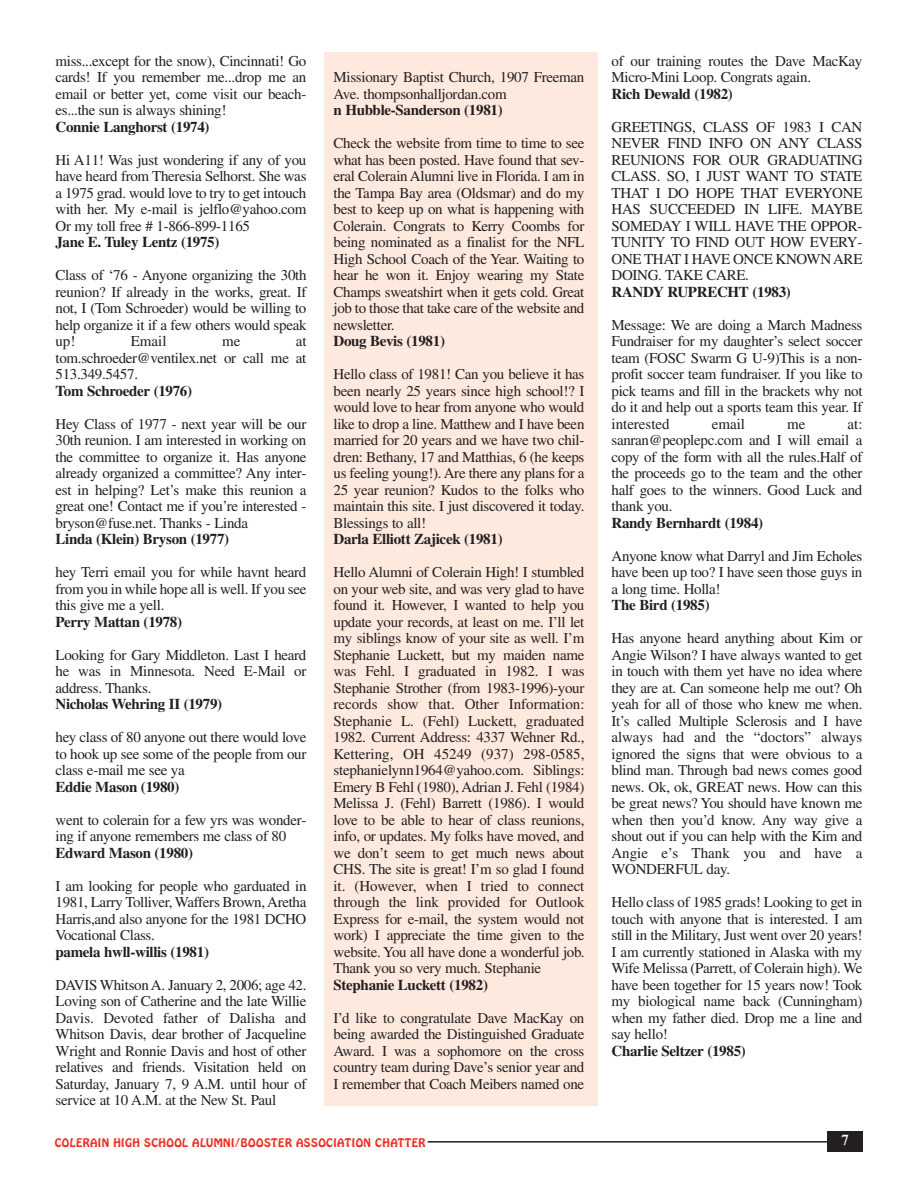
<style>
.page{position:relative;width:918px;height:1188px;background:#fff}
.page>*{position:absolute;margin:0;border:0;box-sizing:border-box;transform-origin:0 0}
.t1{font:15px/16.5px "Times";letter-spacing:-.02em;color:#231f20;text-align:justify}
.t2{font:700 15px "Times";letter-spacing:-.02em;color:#231f20}
.t3{font:600 15px "Times";color:#fff}
.t4{font:10.5px "Hobo";letter-spacing:.04em;color:#ee2e22}
</style>
<div class="page">
<div style="left:324px;top:52px;width:274px;height:1054px;background:#fde9de"></div>
<div style="left:827px;top:1131px;width:36px;height:20px;background:#231f20"></div>
<hr style="left:428px;top:1141px;width:401px;height:2px;background:#231f20">
<p class="t1" style="left:56px;top:54px;width:253px">miss...except for the snow), Cincinnati! Go cards! If you remember me...drop me an email or better yet, come visit our beach&shy;es...the sun is always shining!</p>
<p class="t2" style="left:56px;top:121px;width:156px">Connie Langhorst (1974)</p>
<p class="t1" style="left:56px;top:153px;width:253px">Hi A11! Was just wondering if any of you have heard from Theresia Selhorst. She was a 1975 grad. would love to try to get intouch with her. My e-mail is jelflo@yahoo.com Or my toll free # 1-866-899-1165</p>
<p class="t2" style="left:56px;top:237px;width:165px">Jane E. Tuley Lentz (1975)</p>
<p class="t1" style="left:56px;top:269px;width:253px">Class of ‘76 - Anyone organizing the 30th reunion? If already in the works, great. If not, I (Tom Schroeder) would be willing to help organize it if a few others would speak up!</p>
<p class="t1" style="left:131px;top:335px;width:37px">Email</p>
<p class="t1" style="left:222px;top:335px;width:20px">me</p>
<p class="t1" style="left:56px;top:335px;width:253px;text-indent:240px">at tom.schroeder@ventilex.net or call me at 513.349.5457.</p>
<p class="t2" style="left:56px;top:385px;width:138px">Tom Schroeder (1976)</p>
<p class="t1" style="left:56px;top:417px;width:253px">Hey Class of 1977 - next year will be our 30th reunion. I am interested in working on the committee to organize it. Has anyone already organized a committee? Any inter&shy;est in helping? Let’s make this reunion a great one! Contact me if you’re interested - bryson@fuse.net. Thanks - Linda</p>
<p class="t2" style="left:56px;top:534px;width:175px">Linda (Klein) Bryson (1977)</p>
<p class="t1" style="left:56px;top:566px;width:253px">hey Terri email you for while havnt heard from you in while hope all is well. If you see this give me a yell.</p>
<p class="t2" style="left:56px;top:616px;width:128px">Perry Mattan (1978)</p>
<p class="t1" style="left:56px;top:648px;width:252px">Looking for Gary Middleton. Last I heard he was in Minnesota. Need E-Mail or address. Thanks.</p>
<p class="t2" style="left:56px;top:699px;width:168px">Nicholas Wehring II (1979)</p>
<p class="t1" style="left:56px;top:731px;width:252px">hey class of 80 anyone out there would love to hook up see some of the people from our class e-mail me see ya</p>
<p class="t2" style="left:56px;top:781px;width:125px">Eddie Mason (1980)</p>
<p class="t1" style="left:56px;top:813px;width:252px">went to colerain for a few yrs was wonder&shy;ing if anyone remembers me class of 80</p>
<p class="t2" style="left:56px;top:847px;width:139px">Edward Mason (1980)</p>
<p class="t1" style="left:56px;top:879px;width:253px">I am looking for people who garduated in 1981, Larry Tolliver, Waffers Brown, Aretha Harris,and also anyone for the 1981 DCHO Vocational Class.</p>
<p class="t2" style="left:56px;top:946px;width:155px">pamela hwll-willis (1981)</p>
<p class="t1" style="left:56px;top:978px;width:252px">DAVIS Whitson A. January 2, 2006; age 42.<br>Loving son of Catherine and the late Willie Davis. Devoted father of Dalisha and Whitson Davis, dear brother of Jacqueline Wright and Ronnie Davis and host of other relatives and friends. Visitation held on Saturday, January 7, 9 A.M. until hour of service at 10 A.M. at the New St. Paul</p>
<p class="t1" style="left:333px;top:71px;width:252px">Missionary Baptist Church, 1907 Freeman<br>Ave. thompsonhalljordan.com</p>
<p class="t2" style="left:333px;top:105px;width:171px">n Hubble-Sanderson (1981)</p>
<p class="t1" style="left:333px;top:137px;width:253px">Check the website from time to time to see what has been posted. Have found that sev&shy;eral Colerain Alumni live in Florida. I am in the Tampa Bay area (Oldsmar) and do my best to keep up on what is happening with Colerain. Congrats to Kerry Coombs for being nominated as a finalist for the NFL High School Coach of the Year. Waiting to hear he won it. Enjoy wearing my State Champs sweatshirt when it gets cold. Great job to those that take care of the website and newsletter.</p>
<p class="t2" style="left:333px;top:336px;width:113px">Doug Bevis (1981)</p>
<p class="t1" style="left:333px;top:368px;width:253px">Hello class of 1981! Can you believe it has been nearly 25 years since high school!? I would love to hear from anyone who would like to drop a line. Matthew and I have been married for 20 years and we have two chil&shy;dren: Bethany, 17 and Matthias, 6 (he keeps us feeling young!). Are there any plans for a 25 year reunion? Kudos to the folks who maintain this site. I just discovered it today.<br>Blessings to all!</p>
<p class="t2" style="left:333px;top:534px;width:171px">Darla Elliott Zajicek (1981)</p>
<p class="t1" style="left:333px;top:566px;width:253px">Hello Alumni of Colerain High! I stumbled on your web site, and was very glad to have found it. However, I wanted to help you update your records, at least on me. I’ll let my siblings know of your site as well. I’m Stephanie Luckett, but my maiden name was Fehl. I graduated in 1982. I was Stephanie Strother (from 1983-1996)-your records show that. Other Information:<br>Stephanie L. (Fehl) Luckett, graduated 1982. Current Address: 4337 Wehner Rd., Kettering, OH 45249 (937) 298-0585, stephanielynn1964@yahoo.com. Siblings:<br>Emery B Fehl (1980), Adrian J. Fehl (1984)<br>Melissa J. (Fehl) Barrett (1986). I would love to be able to hear of class reunions, info, or updates. My folks have moved, and we don’t seem to get much news about CHS. The site is great! I’m so glad I found it. (However, when I tried to connect through the link provided for Outlook Express for e-mail, the system would not work) I appreciate the time given to the website. You all have done a wonderful job.<br>Thank you so very much. Stephanie</p>
<p class="t2" style="left:333px;top:979px;width:156px">Stephanie Luckett (1982)</p>
<p class="t1" style="left:333px;top:1011px;width:252px">I’d like to congratulate Dave MacKay on being awarded the Distinguished Graduate Award. I was a sophomore on the cross country team during Dave’s senior year and I remember that Coach Meibers named one</p>
<p class="t1" style="left:611px;top:54px;width:252px">of our training routes the Dave MacKay<br>Micro-Mini Loop. Congrats again.</p>
<p class="t2" style="left:611px;top:88px;width:123px">Rich Dewald (1982)</p>
<p class="t1" style="left:611px;top:120px;width:253px">GREETINGS, CLASS OF 1983 I CAN NEVER FIND INFO ON ANY CLASS REUNIONS FOR OUR GRADUATING CLASS. SO, I JUST WANT TO STATE THAT I DO HOPE THAT EVERYONE HAS SUCCEEDED IN LIFE. MAYBE SOMEDAY I WILL HAVE THE OPPOR-TUNITY TO FIND OUT HOW EVERY-ONE THAT I HAVE ONCE KNOWN ARE DOING. TAKE CARE.</p>
<p class="t2" style="left:611px;top:286px;width:181px">RANDY RUPRECHT (1983)</p>
<p class="t1" style="left:611px;top:318px;width:253px">Message: We are doing a March Madness Fundraiser for my daughter’s select soccer team (FOSC Swarm G U-9)This is a non&shy;profit soccer team fundraiser. If you like to pick teams and fill in the brackets why not do it and help out a sports team this year. If interested</p>
<p class="t1" style="left:712px;top:417px;width:35px">email</p>
<p class="t1" style="left:787px;top:417px;width:20px">me</p>
<p class="t1" style="left:611px;top:417px;width:253px;text-indent:236px">at: sanran@peoplepc.com and I will email a copy of the form with all the rules.Half of the proceeds go to the team and the other half goes to the winners. Good Luck and thank you.</p>
<p class="t2" style="left:611px;top:517px;width:153px">Randy Bernhardt (1984)</p>
<p class="t1" style="left:611px;top:549px;width:252px">Anyone know what Darryl and Jim Echoles have been up too? I have seen those guys in a long time. Holla!</p>
<p class="t2" style="left:611px;top:600px;width:100px">The Bird (1985)</p>
<p class="t1" style="left:611px;top:632px;width:253px">Has anyone heard anything about Kim or Angie Wilson? I have always wanted to get in touch with them yet have no idea where they are at. Can someone help me out? Oh yeah for all of those who knew me when.<br>It’s called Multiple Sclerosis and I have always had and the “doctors” always ignored the signs that were obvious to a blind man. Through bad news comes good news. Ok, ok, GREAT news. How can this be great news? You should have known me when then you’d know. Any way give a shout out if you can help with the Kim and Angie e’s Thank you and have a WONDERFUL day.</p>
<p class="t1" style="left:611px;top:896px;width:253px">Hello class of 1985 grads! Looking to get in touch with anyone that is interested. I am still in the Military, Just went over 20 years!<br>I am currently stationed in Alaska with my Wife Melissa (Parrett, of Colerain high). We have been together for 15 years now! Took my biological name back (Cunningham) when my father died. Drop me a line and say hello!</p>
<p class="t2" style="left:611px;top:1045px;width:136px">Charlie Seltzer (1985)</p>
<p class="t4" style="left:55px;top:1137px;width:372px">COLERAIN HIGH SCHOOL ALUMNI/BOOSTER ASSOCIATION CHATTER</p>
<p class="t3" style="left:842px;top:1134px;width:9px">7</p>
</div>
